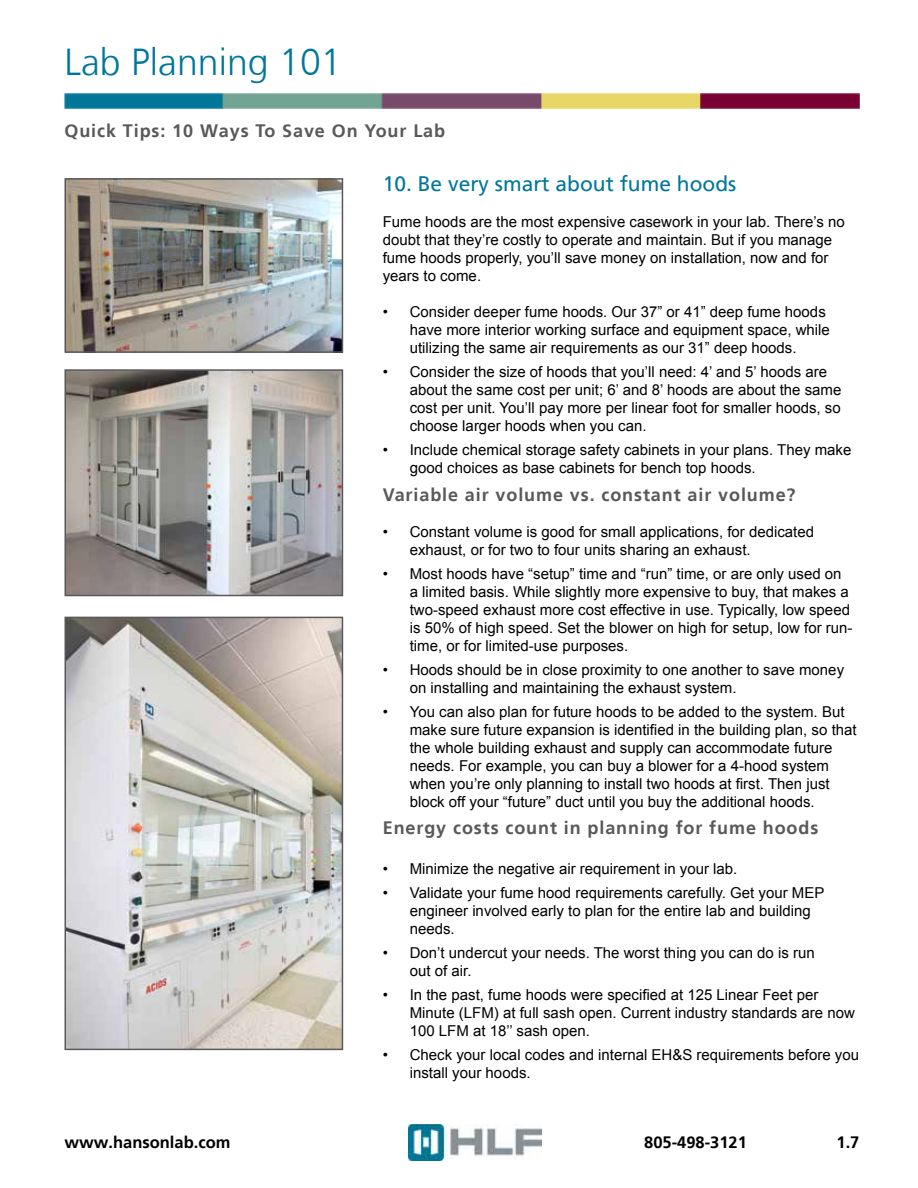
<style>
.page{position:relative;width:918px;height:1188px;background:#fff}
.page>*{position:absolute;margin:0;border:0;box-sizing:border-box;transform-origin:0 0}
.t1{font:300 37.5px "Frutiger";color:#079}
.t2{font:21px "Frutiger";color:#079}
.t3{font:700 18px "Frutiger";letter-spacing:.05em;color:#58595b}
.t4{font:700 16.5px "Frutiger";color:#000}
.t5{font:15px/18px "Arial";color:#000}
</style>
<div class="page">
<img style="left:64px;top:94px;width:796px;height:14px">
<img style="left:67px;top:181px;width:273px;height:169px">
<div style="left:64px;top:178px;width:279px;height:175px;border:2px solid #58595b"></div>
<img style="left:67px;top:372px;width:273px;height:221px">
<div style="left:64px;top:369px;width:279px;height:227px;border:2px solid #58595b"></div>
<img style="left:67px;top:620px;width:273px;height:427px">
<div style="left:64px;top:617px;width:279px;height:433px;border:2px solid #58595b"></div>
<img style="left:409px;top:1125px;width:133px;height:35px">
<h1 class="t1" style="left:64px;top:40px;width:279px">Lab Planning 101</h1>
<p class="t3" style="left:64px;top:120px;width:382px">Quick Tips: 10 Ways To Save On Your Lab</p>
<h2 class="t2" style="left:383px;top:172px;width:355px">10. Be very smart about fume hoods</h2>
<p class="t5" style="left:383px;top:213px;width:464px">Fume hoods are the most expensive casework in your lab. There’s no doubt that they’re costly to operate and maintain. But if you manage fume hoods properly, you’ll save money on installation, now and for years to come.</p>
<p class="t5" style="left:410px;top:303px;width:422px;text-indent:-27px">• Consider deeper fume hoods. Our 37” or 41” deep fume hoods have more interior working surface and equipment space, while utilizing the same air requirements as our 31” deep hoods.</p>
<p class="t5" style="left:410px;top:363px;width:433px;text-indent:-27px">• Consider the size of hoods that you’ll need: 4’ and 5’ hoods are about the same cost per unit; 6’ and 8’ hoods are about the same cost per unit. You’ll pay more per linear foot for smaller hoods, so choose larger hoods when you can.</p>
<p class="t5" style="left:410px;top:441px;width:443px;text-indent:-27px">• Include chemical storage safety cabinets in your plans. They make good choices as base cabinets for bench top hoods.</p>
<p class="t3" style="left:383px;top:484px;width:414px">Variable air volume vs. constant air volume?</p>
<p class="t5" style="left:410px;top:523px;width:406px;text-indent:-27px">• Constant volume is good for small applications, for dedicated exhaust, or for two to four units sharing an exhaust.</p>
<p class="t5" style="left:410px;top:565px;width:444px;text-indent:-27px">• Most hoods have “setup” time and “run” time, or are only used on a limited basis. While slightly more expensive to buy, that makes a two-speed exhaust more cost effective in use. Typically, low speed is 50% of high speed. Set the blower on high for setup, low for run&shy;time, or for limited-use purposes.</p>
<p class="t5" style="left:410px;top:661px;width:436px;text-indent:-27px">• Hoods should be in close proximity to one another to save money on installing and maintaining the exhaust system.</p>
<p class="t5" style="left:410px;top:703px;width:448px;text-indent:-27px">• You can also plan for future hoods to be added to the system. But make sure future expansion is identified in the building plan, so that the whole building exhaust and supply can accommodate future needs. For example, you can buy a blower for a 4-hood system when you’re only planning to install two hoods at first. Then just block off your “future” duct until you buy the additional hoods.</p>
<p class="t3" style="left:383px;top:818px;width:437px">Energy costs count in planning for fume hoods</p>
<p class="t5" style="left:383px;top:860px;width:356px">• Minimize the negative air requirement in your lab.</p>
<p class="t5" style="left:410px;top:884px;width:416px;text-indent:-27px">• Validate your fume hood requirements carefully. Get your MEP engineer involved early to plan for the entire lab and building needs.</p>
<p class="t5" style="left:410px;top:944px;width:406px;text-indent:-27px">• Don’t undercut your needs. The worst thing you can do is run out of air.</p>
<p class="t5" style="left:410px;top:986px;width:447px;text-indent:-27px">• In the past, fume hoods were specified at 125 Linear Feet per<br>Minute (LFM) at full sash open. Current industry standards are now<br>100 LFM at 18’’ sash open.</p>
<p class="t5" style="left:410px;top:1046px;width:451px;text-indent:-27px">• Check your local codes and internal EH&amp;S requirements before you install your hoods.</p>
<p class="t4" style="left:64px;top:1133px;width:167px">www.hansonlab.com</p>
<p class="t4" style="left:644px;top:1133px;width:104px">805-498-3121</p>
<p class="t4" style="left:837px;top:1133px;width:24px">1.7</p>
</div>
